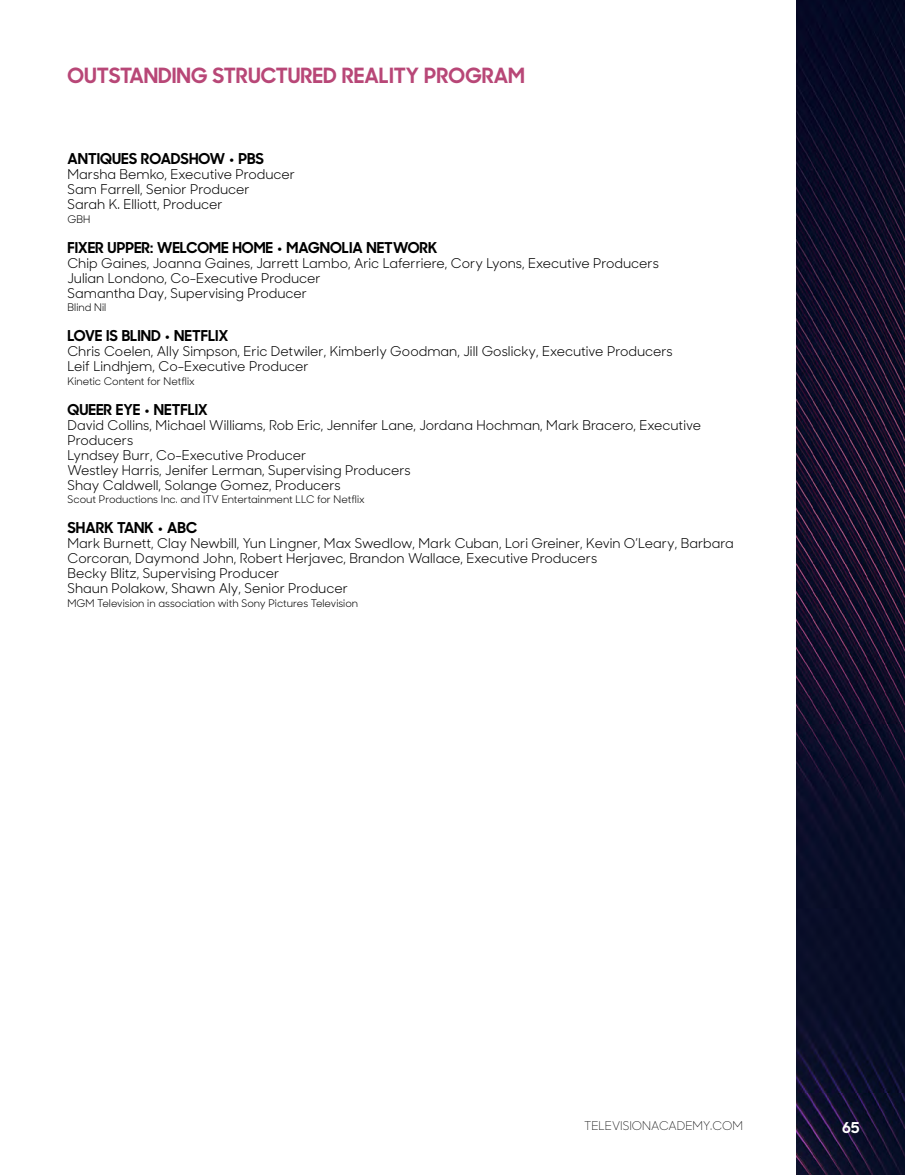
<style>
.page{position:relative;width:905px;height:1175px;background:#fff}
.page>*{position:absolute;margin:0;border:0;box-sizing:border-box;transform-origin:0 0}
.t1{font:700 21px "Sharp Sans No 1";color:#b84777}
.t2{font:700 15px "Sharp Sans No 1";color:#000}
.t3{font:700 15px "Sharp Sans No 1";color:#fff}
.t4{font:13.5px/15px "Sharp Sans No 1";color:#000}
.t5{font:300 12px "Sharp Sans No 1";color:#000}
.t6{font:10.5px "Sharp Sans No 1";color:#000}
</style>
<div class="page">
<img style="left:796px;top:0;width:108px;height:1174px">
<h1 class="t1" style="left:68px;top:60px;width:459px">OUTSTANDING STRUCTURED REALITY PROGRAM</h1>
<p class="t2" style="left:68px;top:148px;width:198px">ANTIQUES ROADSHOW • PBS</p>
<p class="t4" style="left:68px;top:166px;width:229px">Marsha Bemko, Executive Producer<br>Sam Farrell, Senior Producer<br>Sarah K. Elliott, Producer</p>
<p class="t6" style="left:68px;top:211px;width:24px">GBH</p>
<p class="t2" style="left:68px;top:236px;width:371px">FIXER UPPER: WELCOME HOME • MAGNOLIA NETWORK</p>
<p class="t4" style="left:68px;top:255px;width:593px">Chip Gaines, Joanna Gaines, Jarrett Lambo, Aric Laferriere, Cory Lyons, Executive Producers<br>Julian Londono, Co-Executive Producer<br>Samantha Day, Supervising Producer</p>
<p class="t6" style="left:68px;top:300px;width:40px">Blind Nil</p>
<p class="t2" style="left:68px;top:325px;width:162px">LOVE IS BLIND • NETFLIX</p>
<p class="t4" style="left:68px;top:343px;width:607px">Chris Coelen, Ally Simpson, Eric Detwiler, Kimberly Goodman, Jill Goslicky, Executive Producers<br>Leif Lindhjem, Co-Executive Producer</p>
<p class="t6" style="left:68px;top:373px;width:129px">Kinetic Content for Netflix</p>
<p class="t2" style="left:68px;top:398px;width:142px">QUEER EYE • NETFLIX</p>
<p class="t4" style="left:68px;top:417px;width:635px">David Collins, Michael Williams, Rob Eric, Jennifer Lane, Jordana Hochman, Mark Bracero, Executive Producers<br>Lyndsey Burr, Co-Executive Producer<br>Westley Harris, Jenifer Lerman, Supervising Producers<br>Shay Caldwell, Solange Gomez, Producers</p>
<p class="t6" style="left:68px;top:492px;width:299px">Scout Productions Inc. and ITV Entertainment LLC for Netflix</p>
<p class="t2" style="left:68px;top:517px;width:131px">SHARK TANK • ABC</p>
<p class="t4" style="left:68px;top:535px;width:667px">Mark Burnett, Clay Newbill, Yun Lingner, Max Swedlow, Mark Cuban, Lori Greiner, Kevin O’Leary, Barbara Corcoran, Daymond John, Robert Herjavec, Brandon Wallace, Executive Producers<br>Becky Blitz, Supervising Producer<br>Shaun Polakow, Shawn Aly, Senior Producer</p>
<p class="t6" style="left:68px;top:595px;width:292px">MGM Television in association with Sony Pictures Television</p>
<p class="t5" style="left:584px;top:1117px;width:160px">TELEVISIONACADEMY.COM</p>
<p class="t3" style="left:842px;top:1115px;width:19px">65</p>
</div>
